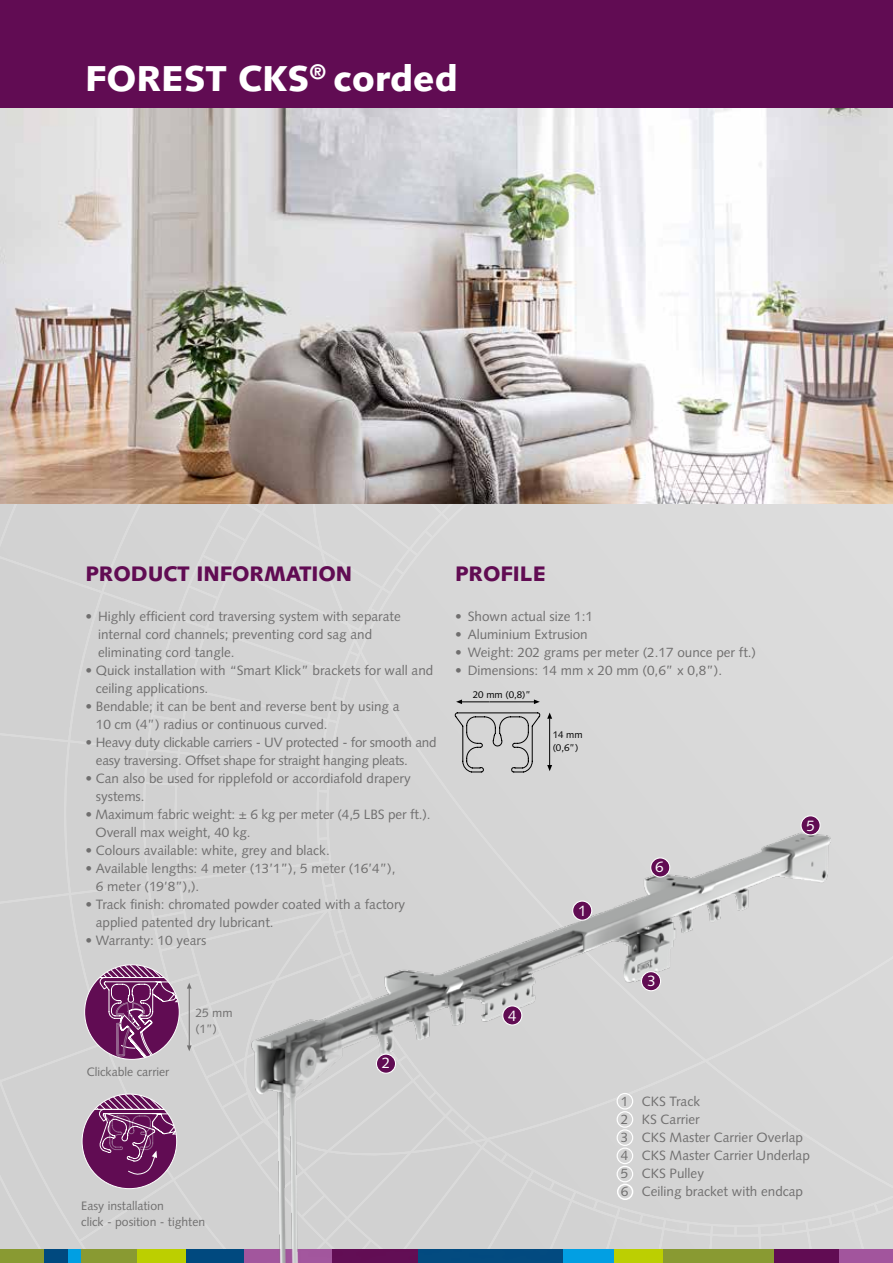
<style>
.page{position:relative;width:893px;height:1263px;background:#fff}
.page>*{position:absolute;margin:0;border:0;box-sizing:border-box;transform-origin:0 0}
.t1{font:900 36px "Syntax";color:#fff}
.t2{font:900 21px "Syntax";color:#610c53}
.t3{font:15.15px "Syntax";color:#fff}
.t4{font:13.5px/18px "Syntax";color:#706f6f}
.t5{font:13.5px/18px "Syntax";letter-spacing:-.02em;color:#706f6f}
.t6{font:12.15px/16.2px "Syntax";color:#706f6f}
.t7{font:9.75px/13.5px "Syntax";color:#000}
</style>
<div class="page">
<div style="left:0;top:504px;width:893px;height:746px;background:#d5d5d5"></div>
<div style="left:0;top:0;width:893px;height:108px;background:#610c53"></div>
<div style="left:836px;top:1250px;width:57px;height:13px;background:#a2559d"></div>
<div style="left:0;top:1250px;width:44px;height:13px;background:#899a32"></div>
<div style="left:68px;top:1250px;width:13px;height:13px;background:#009fe3"></div>
<div style="left:186px;top:1250px;width:58px;height:13px;background:#00497f"></div>
<div style="left:44px;top:1250px;width:24px;height:13px;background:#00497f"></div>
<div style="left:81px;top:1250px;width:56px;height:13px;background:#899a32"></div>
<div style="left:137px;top:1250px;width:49px;height:13px;background:#bccf00"></div>
<img style="left:0;top:108px;width:893px;height:396px">
<svg style="left:455px;top:712px;width:85px;height:60px;background:#bfbfbf"></svg>
<svg style="left:547px;top:765px;width:5px;height:6px"></svg>
<svg style="left:547px;top:712px;width:5px;height:7px"></svg>
<hr style="left:549px;top:718px;width:1px;height:49px;background:#000">
<svg style="left:456px;top:699px;width:33px;height:5px"></svg>
<svg style="left:534px;top:699px;width:6px;height:5px"></svg>
<hr style="left:490px;top:702px;width:44px;height:1px;background:#000">
<div style="left:82px;top:1094px;width:95px;height:95px;background:#610c53;border-radius:50%"></div>
<svg style="left:88px;top:1094px;width:90px;height:81px"></svg>
<svg style="left:85px;top:965px;width:94px;height:94px;background:#8d5584"></svg>
<hr style="left:189px;top:988px;width:1px;height:58px;background:#706f6f">
<svg style="left:187px;top:983px;width:5px;height:5px"></svg>
<svg style="left:187px;top:1045px;width:5px;height:6px"></svg>
<img style="left:223px;top:775px;width:620px;height:488px">
<div style="left:376px;top:1054px;width:20px;height:19px;background:#610c53;border-radius:50%"></div>
<div style="left:376px;top:1053px;width:20px;height:21px;border:1px solid #fff;border-radius:50%"></div>
<div style="left:641px;top:972px;width:20px;height:19px;background:#610c53;border-radius:50%"></div>
<div style="left:641px;top:971px;width:20px;height:20px;border:1px solid #fff;border-radius:50%"></div>
<div style="left:503px;top:1006px;width:19px;height:19px;background:#610c53;border-radius:50%"></div>
<div style="left:502px;top:1005px;width:20px;height:20px;border:1px solid #fff;border-radius:50%"></div>
<div style="left:801px;top:816px;width:19px;height:19px;background:#610c53;border-radius:50%"></div>
<div style="left:800px;top:815px;width:21px;height:20px;border:1px solid #fff;border-radius:50%"></div>
<div style="left:573px;top:901px;width:19px;height:19px;background:#610c53;border-radius:50%"></div>
<div style="left:572px;top:900px;width:20px;height:21px;border:1px solid #fff;border-radius:50%"></div>
<div style="left:651px;top:858px;width:19px;height:19px;background:#610c53;border-radius:50%"></div>
<div style="left:650px;top:857px;width:20px;height:20px;border:1px solid #fff;border-radius:50%"></div>
<h1 class="t1" style="left:85px;top:57px;width:374px">FOREST CKS<sup>®</sup> corded</h1>
<h2 class="t2" style="left:85px;top:561px;width:268px">PRODUCT INFORMATION</h2>
<p class="t4" style="left:98px;top:607px;width:304px;text-indent:-13px">• Highly efficient cord traversing system with separate internal cord channels; preventing cord sag and eliminating cord tangle.</p>
<p class="t4" style="left:96px;top:661px;width:339px;text-indent:-11px">• Quick installation with “Smart Klick” brackets for wall and ceiling applications.</p>
<p class="t4" style="left:96px;top:697px;width:305px;text-indent:-11px">• Bendable; it can be bent and reverse bent by using a<br>10 cm (4”) radius or continuous curved.</p>
<p class="t5" style="left:96px;top:733px;width:342px;text-indent:-11px">• Heavy duty clickable carriers - UV protected - for smooth and easy traversing. Offset shape for straight hanging pleats.</p>
<p class="t4" style="left:96px;top:769px;width:316px;text-indent:-11px">• Can also be used for ripplefold or accordiafold drapery systems.</p>
<p class="t4" style="left:96px;top:805px;width:336px;text-indent:-10px">• Maximum fabric weight: ± 6 kg per meter (4,5 LBS per ft.).<br>Overall max weight, 40 kg.</p>
<p class="t4" style="left:85px;top:841px;width:246px">• Colours available: white, grey and black.</p>
<p class="t4" style="left:96px;top:859px;width:301px;text-indent:-11px">• Available lengths: 4 meter (13’1”), 5 meter (16’4”),<br>6 meter (19’8”),).</p>
<p class="t4" style="left:96px;top:895px;width:311px;text-indent:-11px">• Track finish: chromated powder coated with a factory applied patented dry lubricant.</p>
<p class="t4" style="left:85px;top:931px;width:123px">• Warranty: 10 years</p>
<p class="t6" style="left:87px;top:1064px;width:84px">Clickable carrier</p>
<p class="t6" style="left:195px;top:1004px;width:39px">25 mm (1”)</p>
<p class="t3" style="left:382px;top:1054px;width:10px">2</p>
<h2 class="t2" style="left:455px;top:561px;width:92px">PROFILE</h2>
<p class="t4" style="left:455px;top:607px;width:140px">• Shown actual size 1:1</p>
<p class="t4" style="left:455px;top:625px;width:134px">• Aluminium Extrusion</p>
<p class="t4" style="left:455px;top:643px;width:303px">• Weight: 202 grams per meter (2.17 ounce per ft.)</p>
<p class="t4" style="left:455px;top:661px;width:269px">• Dimensions: 14 mm x 20 mm (0,6” x 0,8”).</p>
<p class="t7" style="left:473px;top:688px;width:60px">20 mm (0,8)”</p>
<p class="t7" style="left:553px;top:728px;width:31px">14 mm (0,6”)</p>
<p class="t3" style="left:508px;top:1007px;width:10px">4</p>
<p class="t3" style="left:578px;top:902px;width:10px">1</p>
<p class="t3" style="left:655px;top:858px;width:10px">6</p>
<p class="t3" style="left:648px;top:972px;width:10px">3</p>
<p class="t3" style="left:806px;top:817px;width:10px">5</p>
<p class="t6" style="left:81px;top:1197px;width:125px">Easy installation<br>click - position - tighten</p>
<p class="t4" style="left:621px;top:1093px;width:190px">1 CKS Track<br>2 KS Carrier<br>3 CKS Master Carrier Overlap<br>4 CKS Master Carrier Underlap<br>5 CKS Pulley<br>6 Ceiling bracket with endcap</p>
</div>
